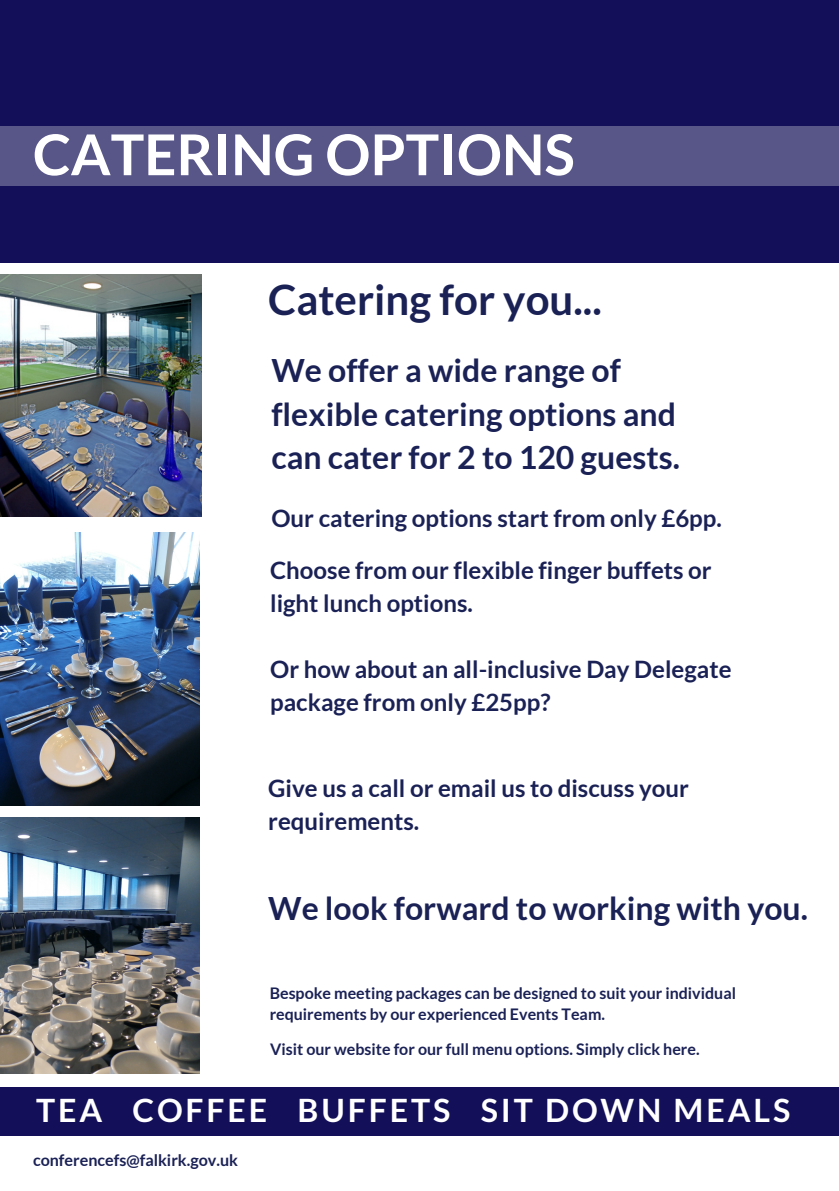
<style>
.page{position:relative;width:839px;height:1191px;background:#fff}
.page>*{position:absolute;margin:0;border:0;box-sizing:border-box;transform-origin:0 0}
.t1{font:700 56.4px "Lato";color:#fff}
.t2{font:700 42px "Lato";color:#1a2155}
.t3{font:700 32.2px "Lato";letter-spacing:.09em;color:#fff}
.t4{font:700 32px/43.6px "Lato";color:#1a2155}
.t5{font:700 24px/33px "Lato";color:#1a2155}
.t6{font:700 16px/21px "Lato";color:#1a2155}
</style>
<div class="page">
<div style="left:0;top:1088px;width:838px;height:48px;background:#130f59"></div>
<div style="left:0;top:0;width:838px;height:262px;background:#130f59"></div>
<div style="left:0;top:127px;width:838px;height:58px;background:#585589"></div>
<img style="left:0;top:532px;width:200px;height:273px">
<img style="left:0;top:818px;width:200px;height:256px">
<img style="left:0;top:275px;width:201px;height:241px">
<p class="t1" style="left:33px;top:120px;width:543px">CATERING OPTIONS</p>
<p class="t2" style="left:268px;top:274px;width:335px">Catering for you...</p>
<p class="t4" style="left:271px;top:348px;width:410px">We offer a wide range of flexible catering options and can cater for 2 to 120 guests.</p>
<p class="t5" style="left:271px;top:501px;width:452px">Our catering options start from only £6pp.</p>
<p class="t5" style="left:270px;top:553px;width:443px">Choose from our flexible finger buffets or light lunch options.</p>
<p class="t5" style="left:270px;top:652px;width:463px">Or how about an all-inclusive Day Delegate package from only £25pp?</p>
<p class="t5" style="left:268px;top:771px;width:422px">Give us a call or email us to discuss your requirements.</p>
<p class="t4" style="left:268px;top:886px;width:541px">We look forward to working with you.</p>
<p class="t6" style="left:270px;top:983px;width:468px">Bespoke meeting packages can be designed to suit your individual requirements by our experienced Events Team.</p>
<p class="t6" style="left:270px;top:1038px;width:431px">Visit our website for our full menu options. Simply click here.</p>
<p class="t3" style="left:36px;top:1091px;width:755px">TEA COFFEE BUFFETS SIT DOWN MEALS</p>
<p class="t6" style="left:33px;top:1149px;width:206px">conferencefs@falkirk.gov.uk</p>
</div>
